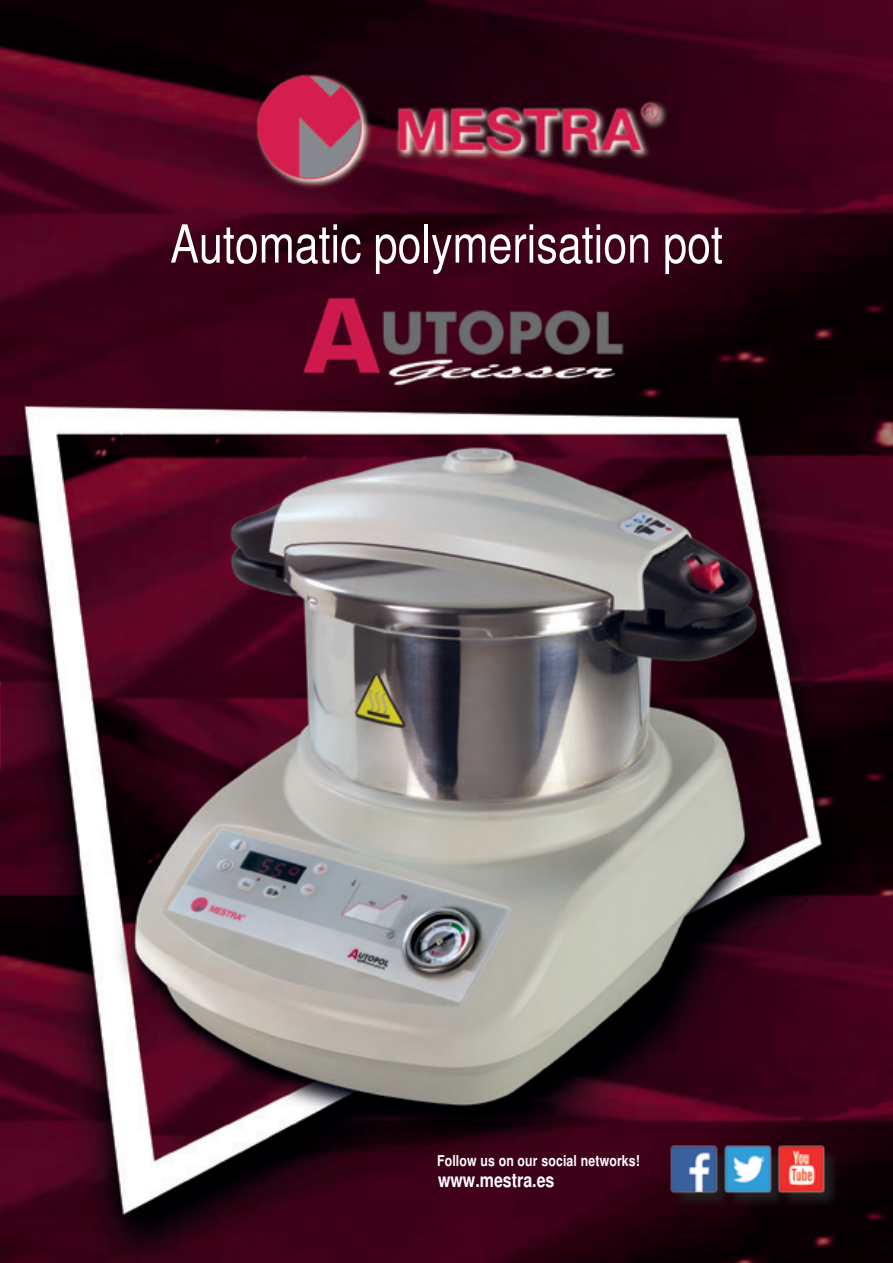
<style>
.page{position:relative;width:893px;height:1263px;background:#fff}
.page>*{position:absolute;margin:0;border:0;box-sizing:border-box;transform-origin:0 0}
.t1{font:condensed 52.5px "Helvetica";color:#fff}
.t2{font:700 condensed 19.5px "Helvetica";color:#fff}
.t3{font:700 condensed 15px "Helvetica";letter-spacing:.01em;color:#fff}
</style>
<div class="page">
<img style="left:0;top:0;width:893px;height:1263px">
<div style="left:672px;top:1147px;width:168px;height:61px;background:#231f20;opacity:.98"></div>
<img style="left:666px;top:1142px;width:163px;height:55px">
<h1 class="t1" style="left:170px;top:213px;width:554px">Automatic polymerisation pot</h1>
<p class="t3" style="left:437px;top:1151px;width:205px">Follow us on our social networks!</p>
<h2 class="t2" style="left:438px;top:1169px;width:118px">www.mestra.es</h2>
</div>
